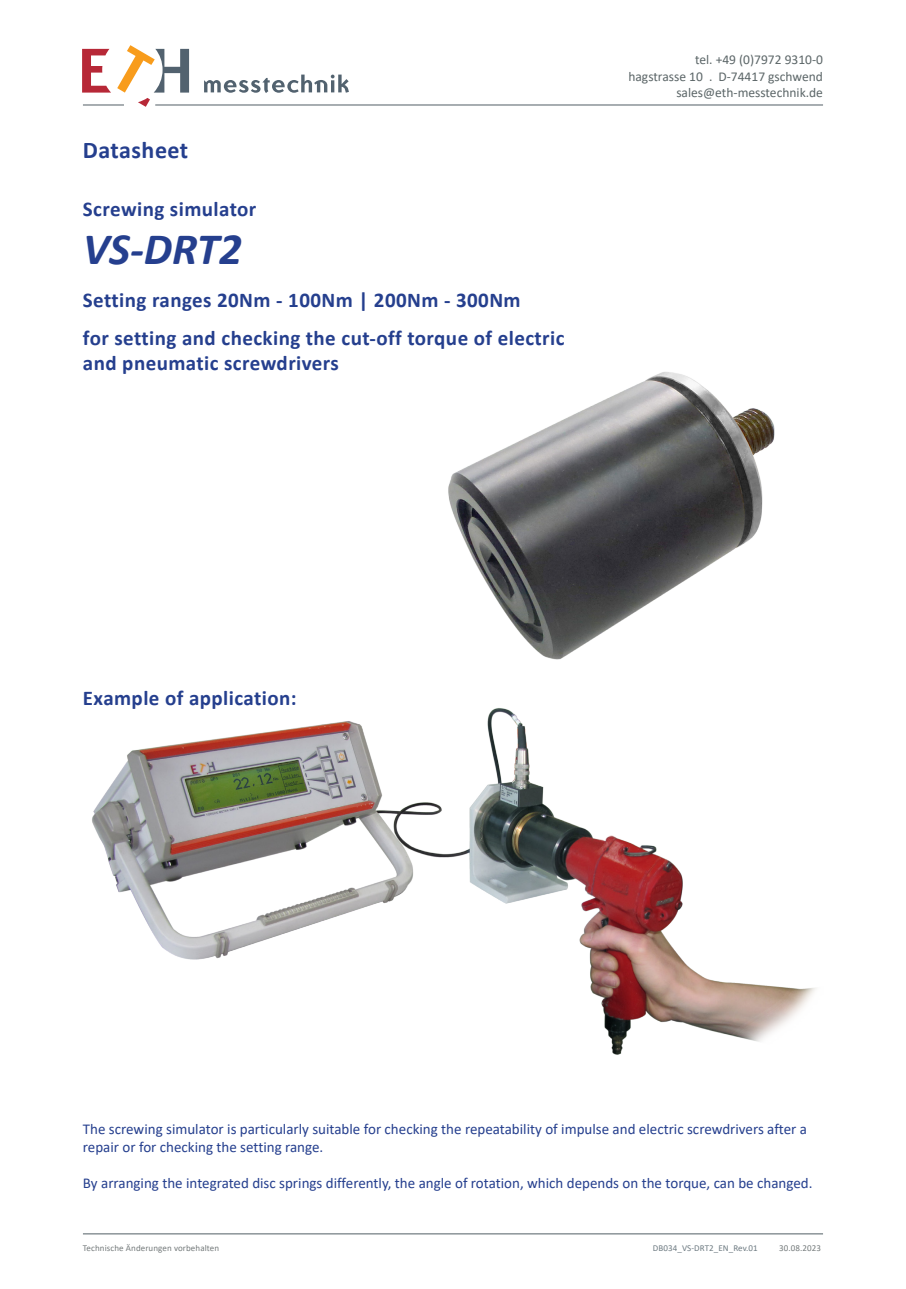
<style>
.page{position:relative;width:906px;height:1289px;background:#fff}
.page>*{position:absolute;margin:0;border:0;box-sizing:border-box;transform-origin:0 0}
.Überschrift{font:italic 700 45px "Calibri";letter-spacing:-.005em;color:#253f8e}
.Datenblatt{font:700 24px "Calibri";letter-spacing:.02em;color:#253f8e}
.Unterüberschrift{font:700 21px/25.2px "Calibri";letter-spacing:.02em;color:#253f8e}
.Text{font:15px/18px "Calibri";color:#253f8e}
.Anschrift_Deckblatt{font:13.5px "Calibri";color:#5c6668}
.Technische_Änderunge{font:9px "Calibri";letter-spacing:.01em;color:#757b7c}
.Dateiname_Datum{font:9px "Calibri";letter-spacing:.01em;color:#6f7c83}
.Dateiname_Datum-2{font:9px "Calibri";letter-spacing:.01em;color:#757b7c}
</style>
<div class="page">
<svg style="left:82px;top:49px;width:29px;height:44px"></svg>
<svg style="left:117px;top:45px;width:72px;height:62px"></svg>
<svg style="left:204px;top:75px;width:145px;height:18px"></svg>
<hr style="left:155px;top:105px;width:668px;height:1px;background:#525e65">
<hr style="left:83px;top:105px;width:41px;height:1px;background:#525e65">
<img style="left:92px;top:708px;width:724px;height:347px">
<img style="left:448px;top:372px;width:327px;height:288px">
<hr style="left:83px;top:1233px;width:740px;height:1px;background:#525e65">
<p class="Datenblatt" style="left:83px;top:133px;width:107px">Datasheet</p>
<p class="Unterüberschrift" style="left:83px;top:196px;width:175px">Screwing simulator</p>
<p class="Überschrift" style="left:83px;top:218px;width:160px">VS-DRT2</p>
<p class="Unterüberschrift" style="left:83px;top:287px;width:439px">Setting ranges 20Nm - 100Nm | 200Nm - 300Nm</p>
<p class="Unterüberschrift" style="left:83px;top:325px;width:483px">for setting and checking the cut-off torque of electric and pneumatic screwdrivers</p>
<p class="Anschrift_Deckblatt" style="left:695px;top:50px;width:129px">tel. +49 (0)7972 9310-0</p>
<p class="Anschrift_Deckblatt" style="left:628px;top:67px;width:196px">hagstrasse 10 . D-74417 gschwend</p>
<p class="Anschrift_Deckblatt" style="left:676px;top:83px;width:148px">sales@eth-messtechnik.de</p>
<p class="Unterüberschrift" style="left:83px;top:685px;width:215px">Example of application:</p>
<p class="Text" style="left:83px;top:1119px;width:725px">The screwing simulator is particularly suitable for checking the repeatability of impulse and electric screwdrivers after a repair or for checking the setting range.</p>
<p class="Text" style="left:83px;top:1173px;width:731px">By arranging the integrated disc springs differently, the angle of rotation, which depends on the torque, can be changed.</p>
<p class="Technische_Änderunge" style="left:83px;top:1241px;width:138px">Technische Änderungen vorbehalten</p>
<p class="Dateiname_Datum" style="left:653px;top:1241px;width:106px">DB034_VS-DRT2_EN_Rev.01</p>
<p class="Dateiname_Datum-2" style="left:779px;top:1241px;width:43px">30.08.2023</p>
</div>
